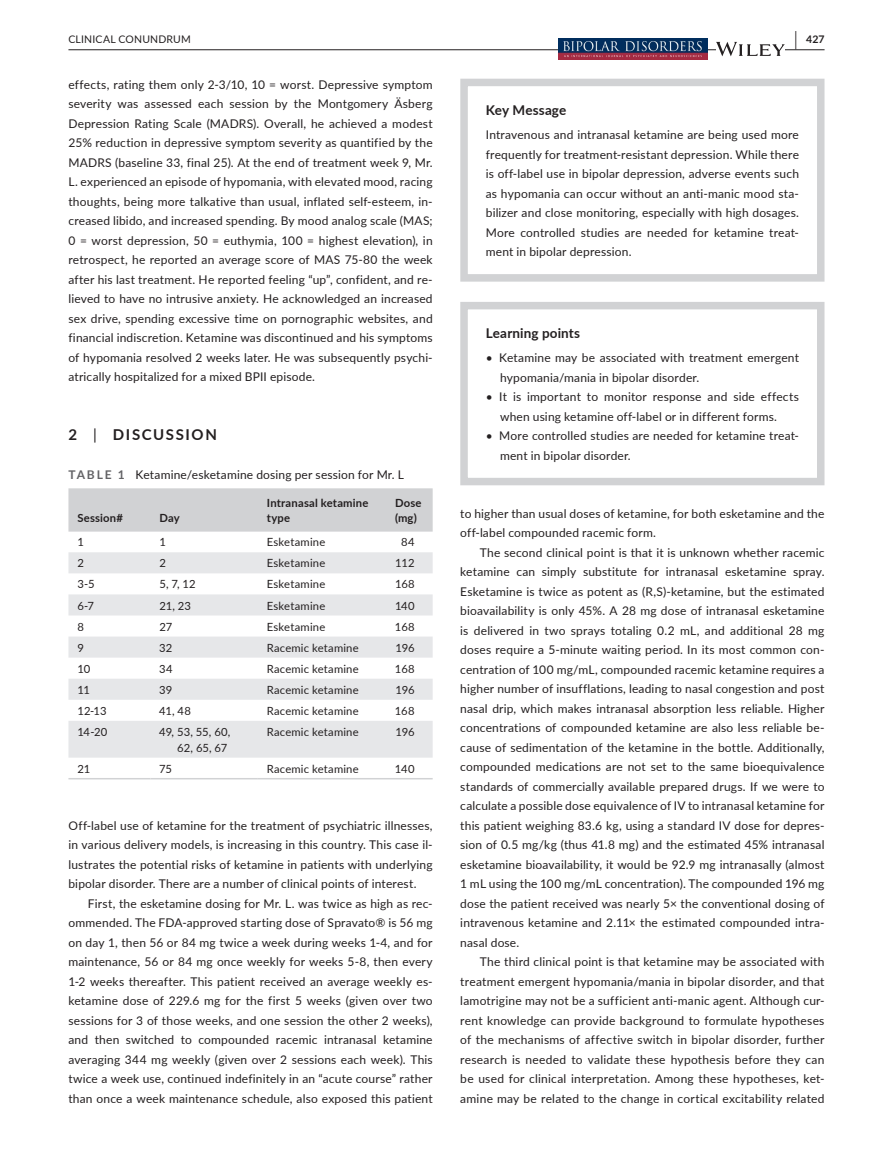
<style>
.page{position:relative;width:893px;height:1174px;background:#fff}
.page>*{position:absolute;margin:0;border:0;box-sizing:border-box;transform-origin:0 0}
.t1{font:700 15px "Lato";letter-spacing:.11em;color:#231f20}
.t2{font:700 13.5px "Lato";letter-spacing:.01em;color:#231f20}
.t3{font:12px/19.5px "Lato";letter-spacing:.015em;color:#231f20;text-align:justify}
.t4{font:11.25px "Lato";letter-spacing:.015em;color:#231f20}
.t5{font:700 11.25px/15.8px "Lato";letter-spacing:.02em;color:#231f20}
.t6{font:11.25px/15.8px "Lato";letter-spacing:-.005em;color:#231f20;text-align:right}
.t7{font:10.5px "Lato";letter-spacing:.02em;color:#231f20}
.t8{font:700 10.5px "Lato";color:#231f20}
.s1{font-size:19.5px}
.s2{font-weight:400}
.s3{font-weight:700;color:#636366}
.s4{font-style:italic}
</style>
<div class="page">
<hr style="left:68px;top:49px;width:756px;height:1px;background:#231f20">
<img style="left:559px;top:38px;width:149px;height:22px">
<svg style="left:716px;top:42px;width:69px;height:14px"></svg>
<div style="left:460px;top:79px;width:364px;height:203px;border:8px solid #d1d2d4"></div>
<div style="left:460px;top:302px;width:364px;height:183px;border:8px solid #d1d2d4"></div>
<div style="left:68px;top:488px;width:365px;height:43px;background:#d1d2d4"></div>
<svg style="left:68px;top:552px;width:365px;height:205px;fill:#e6e7e9"></svg>
<hr style="left:68px;top:778px;width:82px;height:1px;background:#d1d2d4">
<hr style="left:150px;top:778px;width:108px;height:1px;background:#d1d2d4">
<hr style="left:258px;top:778px;width:128px;height:1px;background:#d1d2d4">
<hr style="left:386px;top:778px;width:47px;height:1px;background:#d1d2d4">
<p class="t7" style="left:68px;top:31px;width:124px">CLINICAL CONUNDRUM</p>
<p class="t8" style="left:795px;top:31px;width:31px"><span class="s1">|</span> 427</p>
<p class="t3" style="left:68px;top:74px;width:366px">effects, rating them only 2-3/10, 10 = worst. Depressive symptom severity was assessed each session by the Montgomery Äsberg Depression Rating Scale (MADRS). Overall, he achieved a modest 25% reduction in depressive symptom severity as quantified by the MADRS (baseline 33, final 25). At the end of treatment week 9, Mr.<br>L. experienced an episode of hypomania, with elevated mood, racing thoughts, being more talkative than usual, inflated self-esteem, in&shy;creased libido, and increased spending. By mood analog scale (MAS; 0 = worst depression, 50 = euthymia, 100 = highest elevation), in retrospect, he reported an average score of MAS 75-80 the week after his last treatment. He reported feeling “up”, confident, and re&shy;lieved to have no intrusive anxiety. He acknowledged an increased sex drive, spending excessive time on pornographic websites, and financial indiscretion. Ketamine was discontinued and his symptoms of hypomania resolved 2 weeks later. He was subsequently psychi&shy;atrically hospitalized for a mixed BPII episode.</p>
<p class="t2" style="left:486px;top:100px;width:82px">Key Message</p>
<p class="t3" style="left:486px;top:124px;width:315px">Intravenous and intranasal ketamine are being used more frequently for treatment-resistant depression. While there is off-label use in bipolar depression, adverse events such as hypomania can occur without an anti-manic mood sta&shy;bilizer and close monitoring, especially with high dosages.<br>More controlled studies are needed for ketamine treat&shy;ment in bipolar depression.</p>
<p class="t2" style="left:486px;top:323px;width:96px">Learning points</p>
<p class="t3" style="left:500px;top:348px;width:300px;text-indent:-14px">• Ketamine may be associated with treatment emergent hypomania/mania in bipolar disorder.</p>
<p class="t3" style="left:500px;top:387px;width:300px;text-indent:-14px">• It is important to monitor response and side effects when using ketamine off-label or in different forms.</p>
<p class="t3" style="left:500px;top:426px;width:300px;text-indent:-14px">• More controlled studies are needed for ketamine treat&shy;ment in bipolar disorder.</p>
<p class="t1" style="left:68px;top:423px;width:150px">2 <span class="s2">|</span> DISCUSSION</p>
<p class="t3" style="left:68px;top:464px;width:337px"><span class="s3">TABLE 1</span> Ketamine/esketamine dosing per session for Mr. L</p>
<p class="t5" style="left:77px;top:510px;width:47px">Session#</p>
<p class="t5" style="left:159px;top:510px;width:22px">Day</p>
<p class="t5" style="left:267px;top:494px;width:103px">Intranasal ketamine type</p>
<p class="t5" style="left:395px;top:494px;width:28px">Dose (mg)</p>
<p class="t4" style="left:77px;top:534px;width:8px">1</p>
<p class="t4" style="left:159px;top:534px;width:8px">1</p>
<p class="t4" style="left:267px;top:534px;width:60px">Esketamine</p>
<p class="t4" style="left:401px;top:534px;width:15px">84</p>
<p class="t4" style="left:77px;top:555px;width:8px">2</p>
<p class="t4" style="left:159px;top:555px;width:8px">2</p>
<p class="t4" style="left:267px;top:555px;width:60px">Esketamine</p>
<p class="t4" style="left:395px;top:555px;width:21px">112</p>
<p class="t4" style="left:77px;top:576px;width:19px">3-5</p>
<p class="t4" style="left:159px;top:576px;width:38px">5, 7, 12</p>
<p class="t4" style="left:267px;top:576px;width:60px">Esketamine</p>
<p class="t4" style="left:395px;top:576px;width:21px">168</p>
<p class="t4" style="left:77px;top:597px;width:18px">6-7</p>
<p class="t4" style="left:159px;top:597px;width:33px">21, 23</p>
<p class="t4" style="left:267px;top:597px;width:60px">Esketamine</p>
<p class="t4" style="left:395px;top:597px;width:21px">140</p>
<p class="t4" style="left:77px;top:618px;width:8px">8</p>
<p class="t4" style="left:159px;top:618px;width:14px">27</p>
<p class="t4" style="left:267px;top:618px;width:60px">Esketamine</p>
<p class="t4" style="left:395px;top:618px;width:21px">168</p>
<p class="t4" style="left:77px;top:639px;width:8px">9</p>
<p class="t4" style="left:159px;top:639px;width:15px">32</p>
<p class="t4" style="left:267px;top:639px;width:93px">Racemic ketamine</p>
<p class="t4" style="left:396px;top:639px;width:21px">196</p>
<p class="t4" style="left:77px;top:660px;width:14px">10</p>
<p class="t4" style="left:159px;top:660px;width:15px">34</p>
<p class="t4" style="left:267px;top:660px;width:93px">Racemic ketamine</p>
<p class="t4" style="left:395px;top:660px;width:21px">168</p>
<p class="t4" style="left:77px;top:681px;width:14px">11</p>
<p class="t4" style="left:159px;top:681px;width:15px">39</p>
<p class="t4" style="left:267px;top:681px;width:93px">Racemic ketamine</p>
<p class="t4" style="left:396px;top:681px;width:21px">196</p>
<p class="t4" style="left:77px;top:702px;width:31px">12-13</p>
<p class="t4" style="left:159px;top:702px;width:33px">41, 48</p>
<p class="t4" style="left:267px;top:702px;width:93px">Racemic ketamine</p>
<p class="t4" style="left:395px;top:702px;width:21px">168</p>
<p class="t4" style="left:77px;top:723px;width:31px">14-20</p>
<p class="t6" style="left:159px;top:723px;width:73px">49, 53, 55, 60,<br>62, 65, 67</p>
<p class="t4" style="left:267px;top:723px;width:93px">Racemic ketamine</p>
<p class="t4" style="left:395px;top:723px;width:21px">196</p>
<p class="t4" style="left:77px;top:760px;width:14px">21</p>
<p class="t4" style="left:159px;top:760px;width:14px">75</p>
<p class="t4" style="left:267px;top:760px;width:93px">Racemic ketamine</p>
<p class="t4" style="left:395px;top:760px;width:21px">140</p>
<p class="t3" style="left:68px;top:815px;width:366px">Off-label use of ketamine for the treatment of psychiatric illnesses, in various delivery models, is increasing in this country. This case il&shy;lustrates the potential risks of ketamine in patients with underlying bipolar disorder. There are a number of clinical points of interest.</p>
<p class="t3" style="left:68px;top:893px;width:366px;text-indent:20px">First, the esketamine dosing for Mr. L. was twice as high as rec&shy;ommended. The FDA-approved starting dose of Spravato<span class="s4">®</span> is 56 mg on day 1, then 56 or 84 mg twice a week during weeks 1-4, and for maintenance, 56 or 84 mg once weekly for weeks 5-8, then every 1-2 weeks thereafter. This patient received an average weekly es&shy;ketamine dose of 229.6 mg for the first 5 weeks (given over two sessions for 3 of those weeks, and one session the other 2 weeks), and then switched to compounded racemic intranasal ketamine averaging 344 mg weekly (given over 2 sessions each week). This twice a week use, continued indefinitely in an “acute course” rather than once a week maintenance schedule, also exposed this patient</p>
<p class="t3" style="left:460px;top:503px;width:366px">to higher than usual doses of ketamine, for both esketamine and the off-label compounded racemic form.</p>
<p class="t3" style="left:460px;top:542px;width:366px;text-indent:20px">The second clinical point is that it is unknown whether racemic ketamine can simply substitute for intranasal esketamine spray.<br>Esketamine is twice as potent as (R,S)-ketamine, but the estimated bioavailability is only 45%. A 28 mg dose of intranasal esketamine is delivered in two sprays totaling 0.2 mL, and additional 28 mg doses require a 5-minute waiting period. In its most common con&shy;centration of 100 mg/mL, compounded racemic ketamine requires a higher number of insufflations, leading to nasal congestion and post nasal drip, which makes intranasal absorption less reliable. Higher concentrations of compounded ketamine are also less reliable be&shy;cause of sedimentation of the ketamine in the bottle. Additionally, compounded medications are not set to the same bioequivalence standards of commercially available prepared drugs. If we were to calculate a possible dose equivalence of IV to intranasal ketamine for this patient weighing 83.6 kg, using a standard IV dose for depres&shy;sion of 0.5 mg/kg (thus 41.8 mg) and the estimated 45% intranasal esketamine bioavailability, it would be 92.9 mg intranasally (almost 1 mL using the 100 mg/mL concentration). The compounded 196 mg dose the patient received was nearly 5× the conventional dosing of intravenous ketamine and 2.11× the estimated compounded intra&shy;nasal dose.</p>
<p class="t3" style="left:460px;top:951px;width:366px;text-indent:20px">The third clinical point is that ketamine may be associated with treatment emergent hypomania/mania in bipolar disorder, and that lamotrigine may not be a sufficient anti-manic agent. Although cur&shy;rent knowledge can provide background to formulate hypotheses of the mechanisms of affective switch in bipolar disorder, further research is needed to validate these hypothesis before they can be used for clinical interpretation. Among these hypotheses, ket&shy;amine may be related to the change in cortical excitability related</p>
</div>
